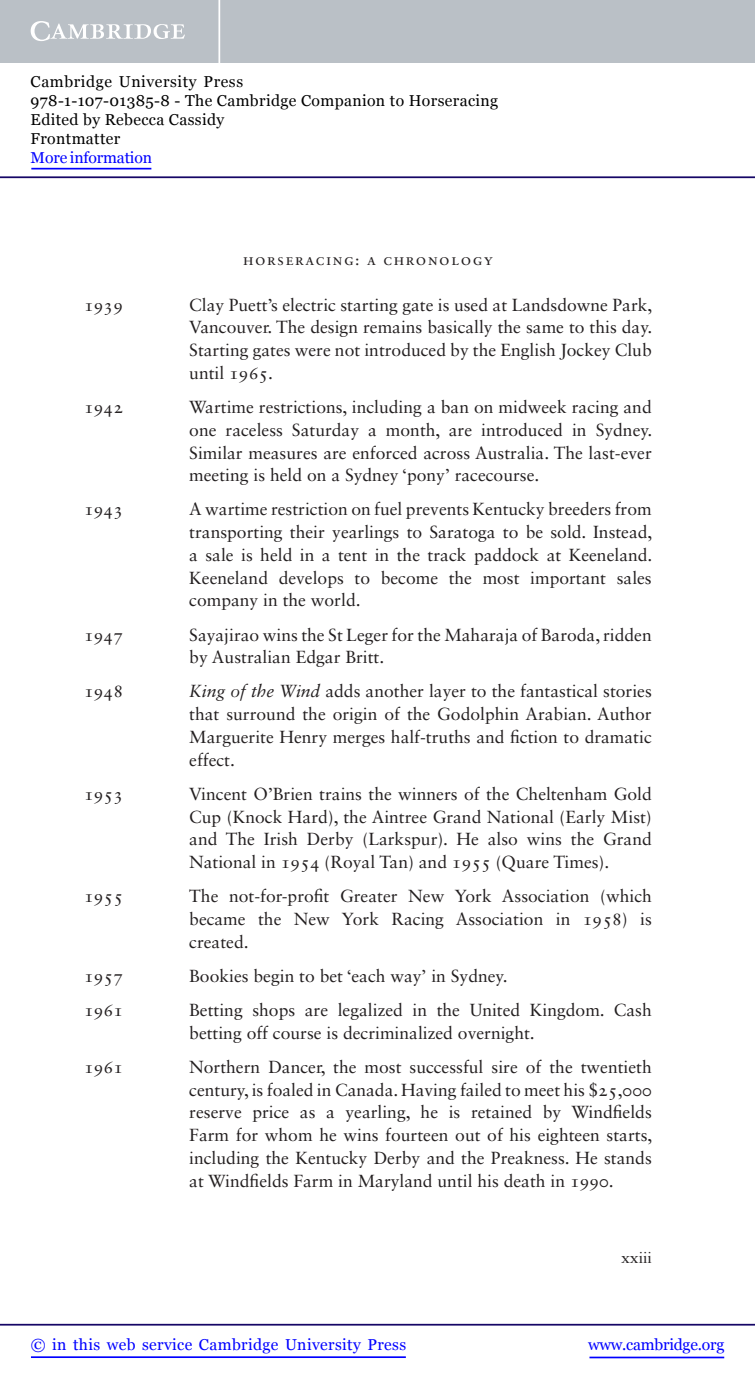
<style>
.page{position:relative;width:755px;height:1385px;background:#fff}
.page>*{position:absolute;margin:0;border:0;box-sizing:border-box;transform-origin:0 0}
.t1{font:17.5px/22.8px "Sabon LT Std";color:#231f20;text-align:justify}
.t2{font:15.75px/18.9px "Georgia";letter-spacing:.025em;color:#000}
.t3{font:15.75px "Georgia";letter-spacing:.025em;color:#00f}
.t4{font:15.75px "Sabon LT Std";letter-spacing:.1em;color:#231f20}
.t5{font:15.75px "Georgia";letter-spacing:-.015em;color:#00f}
.t6{font:15.75px "Georgia";letter-spacing:-.01em;color:#00f}
.s1{font-style:italic}
</style>
<div class="page">
<hr style="left:589px;top:1356px;width:134px;height:2px;background:#00f">
<hr style="left:0;top:1324px;width:754px;height:1px;background:#150666">
<hr style="left:31px;top:1356px;width:374px;height:2px;background:#00f">
<div style="left:0;top:0;width:754px;height:63px;background:#bac0c6"></div>
<svg style="left:31px;top:21px;width:154px;height:20px"></svg>
<hr style="left:218px;top:0;width:2px;height:63px;background:#fff">
<hr style="left:0;top:176px;width:754px;height:2px;background:#150666">
<hr style="left:31px;top:168px;width:120px;height:1px;background:#00f">
<p class="t2" style="left:31px;top:72px;width:469px">Cambridge University Press<br>978-1-107-01385-8 - The Cambridge Companion to Horseracing<br>Edited by Rebecca Cassidy<br>Frontmatter</p>
<p class="t6" style="left:31px;top:148px;width:123px">More information</p>
<p class="t4" style="left:243px;top:250px;width:251px">Horseracing: a chronology</p>
<p class="t1" style="left:84px;top:293px;width:40px">1939</p>
<p class="t1" style="left:189px;top:293px;width:464px">Clay Puett’s electric starting gate is used at Landsdowne Park, Vancouver. The design remains basically the same to this day.<br>Starting gates were not introduced by the English Jockey Club until 1965.</p>
<p class="t1" style="left:84px;top:395px;width:40px">1942</p>
<p class="t1" style="left:189px;top:395px;width:464px">Wartime restrictions, including a ban on midweek racing and one raceless Saturday a month, are introduced in Sydney.<br>Similar measures are enforced across Australia. The last-ever meeting is held on a Sydney ‘pony’ racecourse.</p>
<p class="t1" style="left:84px;top:498px;width:40px">1943</p>
<p class="t1" style="left:189px;top:498px;width:464px">A wartime restriction on fuel prevents Kentucky breeders from transporting their yearlings to Saratoga to be sold. Instead, a sale is held in a tent in the track paddock at Keeneland.<br>Keeneland develops to become the most important sales company in the world.</p>
<p class="t1" style="left:84px;top:623px;width:40px">1947</p>
<p class="t1" style="left:189px;top:623px;width:463px">Sayajirao wins the St Leger for the Maharaja of Baroda, ridden by Australian Edgar Britt.</p>
<p class="t1" style="left:84px;top:680px;width:40px">1948</p>
<p class="t1" style="left:189px;top:680px;width:464px"><span class="s1">King of the Wind</span> adds another layer to the fantastical stories that surround the origin of the Godolphin Arabian. Author Marguerite Henry merges half-truths and fiction to dramatic effect.</p>
<p class="t1" style="left:84px;top:782px;width:40px">1953</p>
<p class="t1" style="left:189px;top:782px;width:464px">Vincent O’Brien trains the winners of the Cheltenham Gold Cup (Knock Hard), the Aintree Grand National (Early Mist) and The Irish Derby (Larkspur). He also wins the Grand National in 1954 (Royal Tan) and 1955 (Quare Times).</p>
<p class="t1" style="left:84px;top:884px;width:40px">1955</p>
<p class="t1" style="left:189px;top:884px;width:464px">The not-for-profit Greater New York Association (which became the New York Racing Association in 1958) is created.</p>
<p class="t1" style="left:84px;top:964px;width:79px">1957 B</p>
<p class="t1" style="left:200px;top:964px;width:309px">ookies begin to bet ‘each way’ in Sydney.</p>
<p class="t1" style="left:84px;top:998px;width:79px">1961 B</p>
<p class="t1" style="left:189px;top:998px;width:463px;text-indent:11px">etting shops are legalized in the United Kingdom. Cash betting off course is decriminalized overnight.</p>
<p class="t1" style="left:84px;top:1055px;width:40px">1961</p>
<p class="t1" style="left:189px;top:1055px;width:464px">Northern Dancer, the most successful sire of the twentieth century, is foaled in Canada. Having failed to meet his $25,000 reserve price as a yearling, he is retained by Windfields Farm for whom he wins fourteen out of his eighteen starts, including the Kentucky Derby and the Preakness. He stands at Windfields Farm in Maryland until his death in 1990.</p>
<p class="t4" style="left:620px;top:1248px;width:32px">xxiii</p>
<p class="t3" style="left:31px;top:1335px;width:376px">© in this web service Cambridge University Press</p>
<p class="t5" style="left:587px;top:1336px;width:137px">www.cambridge.org</p>
</div>
